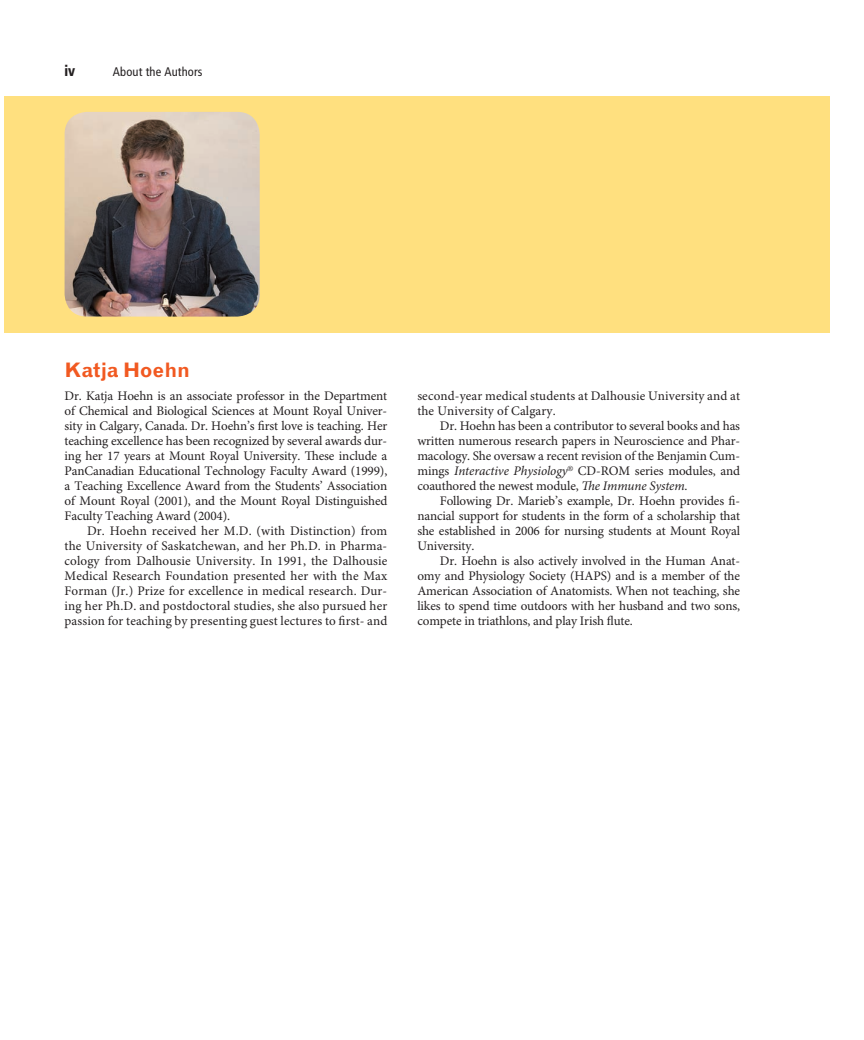
<style>
.page{position:relative;width:864px;height:1040px;background:#fff}
.page>*{position:absolute;margin:0;border:0;box-sizing:border-box;transform-origin:0 0}
.t1{font:700 20px "Grotesque MT Std";letter-spacing:-.01em;color:#f15921}
.t2{font:900 condensed 15px "Frutiger LT Std";color:#231f20;scale:.9 1}
.t3{font:13.12px/15px "Minion Pro";letter-spacing:-.01em;color:#231f20;text-align:justify}
.t4{font:13.12px/15px "Minion Pro";letter-spacing:.01em;color:#231f20}
.t5{font:condensed 12.5px "Frutiger LT Std";letter-spacing:.01em;color:#231f20}
.s1{font-style:italic}
</style>
<div class="page">
<div style="left:5px;top:96px;width:825px;height:236px;background:#ffe07f"></div>
<img style="left:65px;top:112px;width:195px;height:204px">
<p class="t2" style="left:65px;top:62px;width:13px">iv</p>
<p class="t5" style="left:113px;top:64px;width:91px">About the Authors</p>
<h1 class="t1" style="left:65px;top:358px;width:127px">Katja Hoehn</h1>
<p class="t3" style="left:65px;top:388px;width:324px">Dr. Katja Hoehn is an associate professor in the Department of Chemical and Biological Sciences at Mount Royal Univer&shy;sity in Calgary, Canada. Dr. Hoehn’s first love is teaching. Her teaching excellence has been recognized by several awards dur&shy;ing her 17 years at Mount Royal University. These include a PanCanadian Educational Technology Faculty Award (1999), a Teaching Excellence Award from the Students’ Association of Mount Royal (2001), and the Mount Royal Distinguished Faculty Teaching Award (2004).</p>
<p class="t3" style="left:65px;top:523px;width:324px;text-indent:22px">Dr. Hoehn received her M.D. (with Distinction) from the University of Saskatchewan, and her Ph.D. in Pharma&shy;cology from Dalhousie University. In 1991, the Dalhousie Medical Research Foundation presented her with the Max Forman (Jr.) Prize for excellence in medical research. Dur&shy;ing her Ph.D. and postdoctoral studies, she also pursued her passion for teaching by presenting guest lectures to first- and</p>
<p class="t4" style="left:417px;top:389px;width:324px">second-year medical students at Dalhousie University and at the University of Calgary.</p>
<p class="t3" style="left:417px;top:419px;width:324px;text-indent:23px">Dr. Hoehn has been a contributor to several books and has written numerous research papers in Neuroscience and Phar&shy;macology. She oversaw a recent revision of the Benjamin Cum&shy;mings <span class="s1">Interactive Physiology</span><sup>®</sup> CD-ROM series modules, and coauthored the newest module, <span class="s1">The Immune System</span>.</p>
<p class="t3" style="left:417px;top:494px;width:324px;text-indent:22px">Following Dr. Marieb’s example, Dr. Hoehn provides fi&shy;nancial support for students in the form of a scholarship that she established in 2006 for nursing students at Mount Royal University.</p>
<p class="t3" style="left:417px;top:554px;width:324px;text-indent:22px">Dr. Hoehn is also actively involved in the Human Anat&shy;omy and Physiology Society (HAPS) and is a member of the American Association of Anatomists. When not teaching, she likes to spend time outdoors with her husband and two sons, compete in triathlons, and play Irish flute.</p>
</div>
